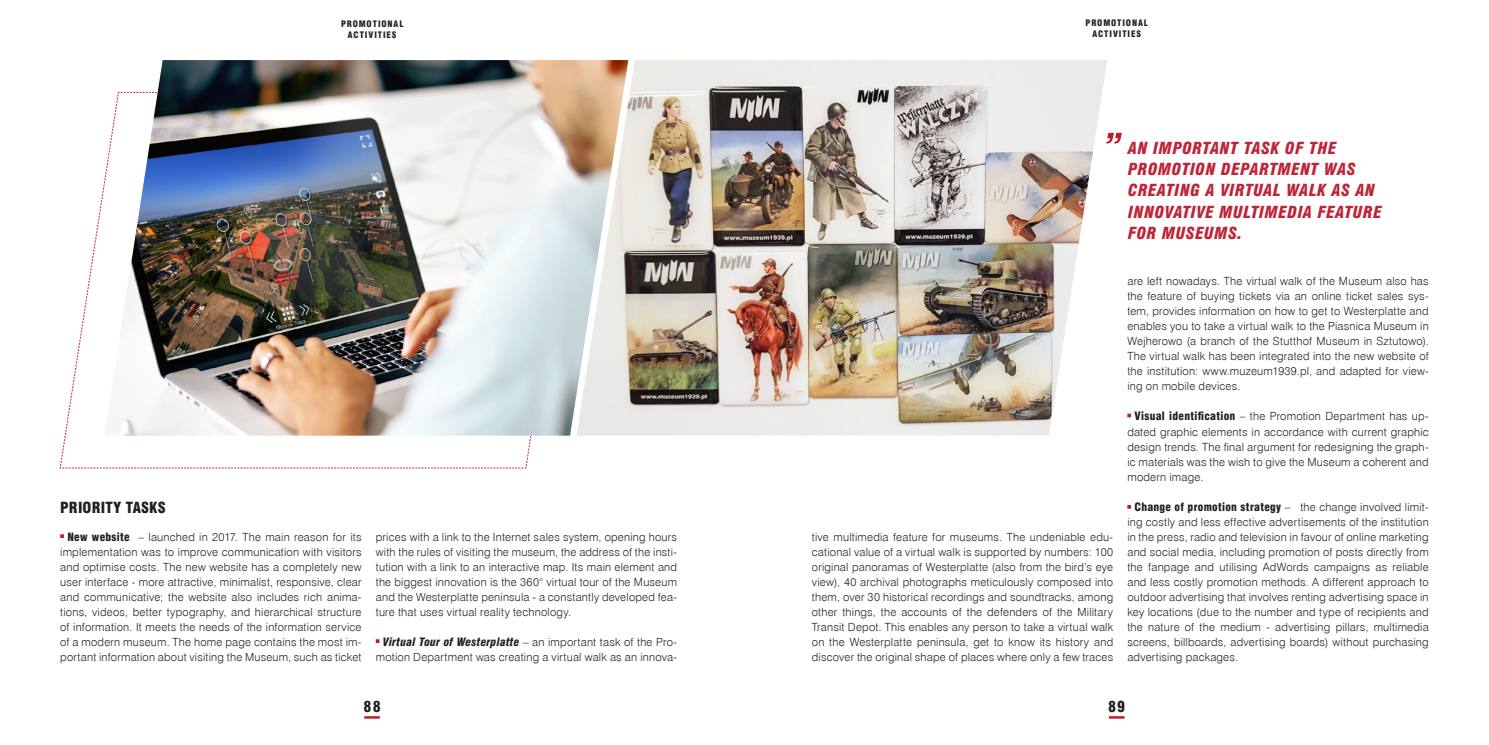
<style>
.page{position:relative;width:1489px;height:745px;background:#fff}
.page>*{position:absolute;margin:0;border:0;box-sizing:border-box;transform-origin:0 0}
.t1{font:italic 16.25px/21.2px "Swis 721 Blk Cn EU";letter-spacing:.035em;color:#be2538}
.t2{font:15px "Swis 721 Blk Cn EU";letter-spacing:.02em;color:#231f20}
.t3{font:11.25px/15px "Swis 721 Lt EU";letter-spacing:.02em;color:#231f20;text-align:justify}
.t4{font:italic 11.25px "Swis 721 Blk Cn EU";letter-spacing:.02em;color:#231f20}
.t5{font:11.25px "Swis 721 Blk Cn EU";letter-spacing:.025em;color:#231f20}
.t6{font:8.75px/11.2px "Swis 721 Blk Cn EU";letter-spacing:.105em;color:#231f20;text-align:center}
.s1{font-family:"Swis 721 Blk Cn EU"}
.s2{font-family:"Swis 721 Lt EU";font-style:normal}
.s3{font-family:"Swis 721 Lt EU"}
</style>
<div class="page">
<svg style="left:59px;top:184px;width:526px;height:284px"></svg>
<img style="left:104px;top:60px;width:472px;height:375px">
<hr style="left:364px;top:715px;width:16px;height:3px;background:#be1e2d">
<img style="left:576px;top:60px;width:531px;height:375px">
<svg style="left:1106px;top:133px;width:15px;height:10px"></svg>
<hr style="left:1108px;top:715px;width:16px;height:3px;background:#be1e2d">
<svg style="left:60px;top:534px;width:4px;height:3px"></svg>
<svg style="left:1127px;top:413px;width:3px;height:4px"></svg>
<p class="t6" style="left:341px;top:18px;width:64px">PROMOTIONAL<br>ACTIVITIES</p>
<h2 class="t2" style="left:60px;top:498px;width:107px">PRIORITY TASKS</h2>
<p class="t3" style="left:60px;top:529px;width:303px;text-indent:7px"><span class="s1">New website</span> – launched in 2017. The main reason for its implementation was to improve communication with visitors and optimise costs. The new website has a completely new user interface - more attractive, minimalist, responsive, clear and communicative; the website also includes rich anima&shy;tions, videos, better typography, and hierarchical structure of information. It meets the needs of the information service of a modern museum. The home page contains the most im&shy;portant information about visiting the Museum, such as ticket</p>
<p class="t3" style="left:376px;top:529px;width:303px">prices with a link to the Internet sales system, opening hours with the rules of visiting the museum, the address of the insti&shy;tution with a link to an interactive map. Its main element and the biggest innovation is the 360° virtual tour of the Museum and the Westerplatte peninsula - a constantly developed fea&shy;ture that uses virtual reality technology.</p>
<p class="t4" style="left:383px;top:634px;width:296px">Virtual Tour of Westerplatte <span class="s2">– an important task of the Pro-</span></p>
<p class="t3" style="left:376px;top:649px;width:303px">motion Department was creating a virtual walk as an innova-</p>
<h2 class="t2" style="left:363px;top:696px;width:19px">88</h2>
<p class="t6" style="left:1085px;top:18px;width:64px">PROMOTIONAL<br>ACTIVITIES</p>
<h1 class="t1" style="left:1128px;top:138px;width:255px">AN IMPORTANT TASK OF THE<br>PROMOTION DEPARTMENT WAS<br>CREATING A VIRTUAL WALK AS AN<br>INNOVATIVE MULTIMEDIA FEATURE<br>FOR MUSEUMS.</h1>
<p class="t3" style="left:811px;top:529px;width:303px">tive multimedia feature for museums. The undeniable edu&shy;cational value of a virtual walk is supported by numbers: 100 original panoramas of Westerplatte (also from the bird’s eye view), 40 archival photographs meticulously composed into them, over 30 historical recordings and soundtracks, among other things, the accounts of the defenders of the Military Transit Depot. This enables any person to take a virtual walk on the Westerplatte peninsula, get to know its history and discover the original shape of places where only a few traces</p>
<p class="t3" style="left:1127px;top:274px;width:303px">are left nowadays. The virtual walk of the Museum also has the feature of buying tickets via an online ticket sales sys&shy;tem, provides information on how to get to Westerplatte and enables you to take a virtual walk to the Piasnica Museum in Wejherowo (a branch of the Stutthof Museum in Sztutowo).<br>The virtual walk has been integrated into the new website of the institution: www.muzeum1939.pl, and adapted for view&shy;ing on mobile devices.</p>
<p class="t3" style="left:1127px;top:409px;width:303px;text-indent:7px"><span class="s1">Visual identification</span> – the Promotion Department has up&shy;dated graphic elements in accordance with current graphic design trends. The final argument for redesigning the graph&shy;ic materials was the wish to give the Museum a coherent and modern image.</p>
<p class="t5" style="left:1134px;top:499px;width:296px">Change of promotion strategy <span class="s3">– the change involved limit-</span></p>
<p class="t3" style="left:1127px;top:514px;width:303px">ing costly and less effective advertisements of the institution in the press, radio and television in favour of online marketing and social media, including promotion of posts directly from the fanpage and utilising AdWords campaigns as reliable and less costly promotion methods. A different approach to outdoor advertising that involves renting advertising space in key locations (due to the number and type of recipients and the nature of the medium - advertising pillars, multimedia screens, billboards, advertising boards) without purchasing advertising packages.</p>
<h2 class="t2" style="left:1108px;top:696px;width:19px">89</h2>
</div>
